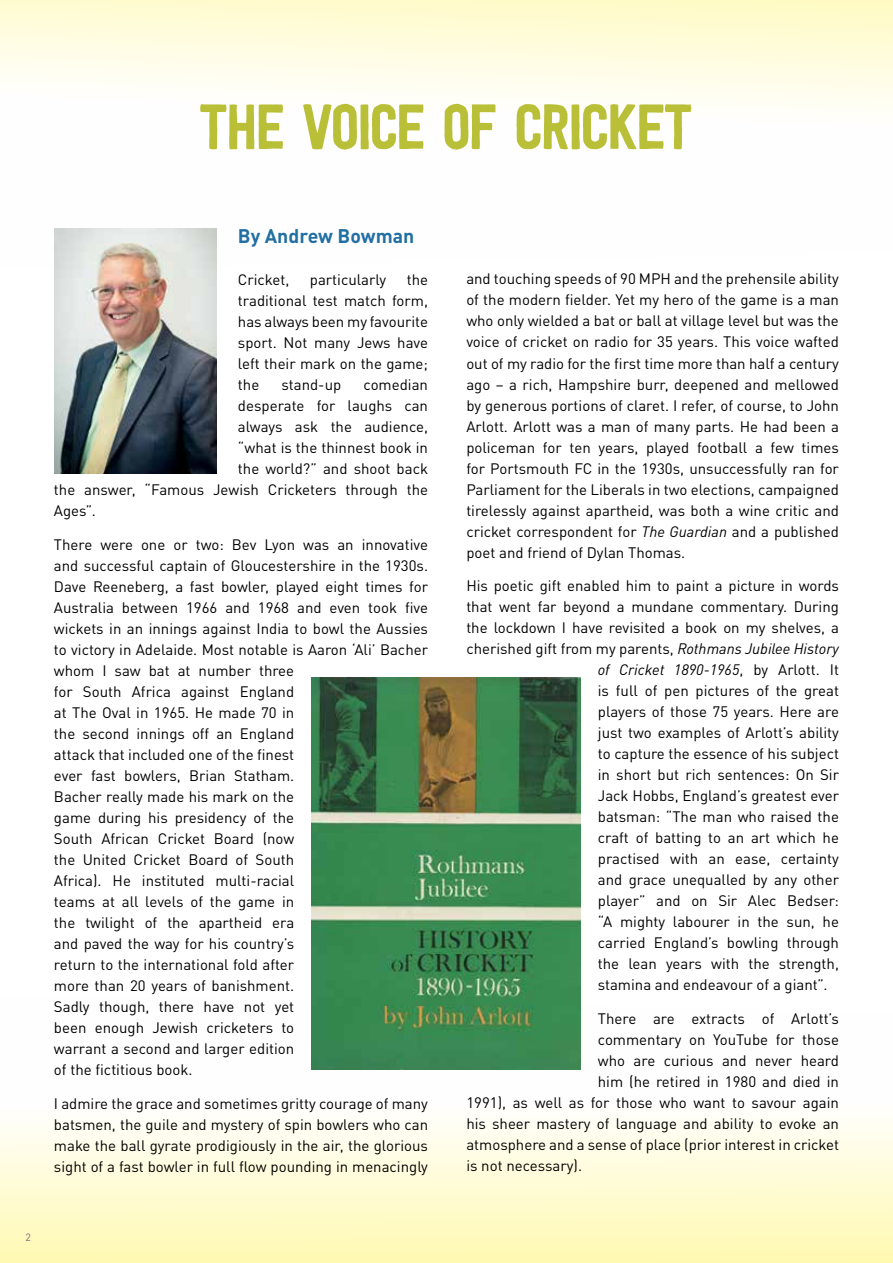
<style>
.page{position:relative;width:893px;height:1263px;background:#fff}
.page>*{position:absolute;margin:0;border:0;box-sizing:border-box;transform-origin:0 0}
.t1{font:63px "Festivo Letters No 1";letter-spacing:-.05em;color:#b9c038}
.t2{font:700 19.5px "DIN Pro";color:#226fa4}
.t3{font:15px/21px "DIN Pro";color:#000;text-align:justify}
.t4{font:italic 15px "DIN Pro";color:#000}
.t5{font:10.5px "DIN Pro";color:#87637a}
.s1{font-style:italic}
.s2{font-style:normal}
</style>
<div class="page">
<svg style="left:0;top:1120px;width:893px;height:143px;background:#fffbd3"></svg>
<svg style="left:0;top:0;width:893px;height:109px"></svg>
<img style="left:54px;top:228px;width:163px;height:245px">
<img style="left:311px;top:678px;width:270px;height:392px">
<h1 class="t1" style="left:198px;top:89px;width:496px">THE VOICE OF CRICKET</h1>
<p class="t5" style="left:26px;top:1229px;width:7px">2</p>
<h2 class="t2" style="left:238px;top:220px;width:178px">By Andrew Bowman</h2>
<p class="t3" style="left:238px;top:268px;width:53px">Cricket,</p>
<p class="t3" style="left:310px;top:268px;width:78px">particularly</p>
<p class="t3" style="left:238px;top:268px;width:192px;text-indent:169px">the traditional test match form, has always been my favourite sport. Not many Jews have left their mark on the game; the</p>
<p class="t3" style="left:282px;top:373px;width:61px">stand-up</p>
<p class="t3" style="left:364px;top:373px;width:66px">comedian</p>
<p class="t3" style="left:238px;top:394px;width:192px">desperate for laughs can</p>
<p class="t3" style="left:238px;top:415px;width:192px">always ask the audience,</p>
<p class="t3" style="left:238px;top:436px;width:192px">“what is the thinnest book in</p>
<p class="t3" style="left:238px;top:457px;width:192px">the world?” and shoot back</p>
<p class="t3" style="left:54px;top:478px;width:376px">the answer, “Famous Jewish Cricketers through the</p>
<p class="t3" style="left:54px;top:499px;width:43px">Ages”.</p>
<p class="t3" style="left:54px;top:532px;width:376px;text-align:left">There were one or two: Bev Lyon was an innovative and successful captain of Gloucestershire in the 1930s.<br>Dave Reeneberg, a fast bowler, played eight times for Australia between 1966 and 1968 and even took five wickets in an innings against India to bowl the Aussies to victory in Adelaide. Most notable is Aaron ‘Ali’ Bacher whom I saw bat at number three<br>for South Africa against England<br>at The Oval in 1965. He made 70 in<br>the second innings off an England<br>attack that included one of the finest<br>ever fast bowlers, Brian Statham.<br>Bacher really made his mark on the<br>game during his presidency of the<br>South African Cricket Board (now<br>the United Cricket Board of South<br>Africa). He instituted multi-racial<br>teams at all levels of the game in<br>the twilight of the apartheid era<br>and paved the way for his country’s<br>return to the international fold after<br>more than 20 years of banishment.<br>Sadly though, there have not yet<br>been enough Jewish cricketers to<br>warrant a second and larger edition<br>of the fictitious book.</p>
<p class="t3" style="left:54px;top:1091px;width:376px">I admire the grace and sometimes gritty courage of many batsmen, the guile and mystery of spin bowlers who can make the ball gyrate prodigiously in the air, the glorious sight of a fast bowler in full flow pounding in menacingly</p>
<p class="t3" style="left:466px;top:267px;width:374px">and touching speeds of 90 MPH and the prehensile ability of the modern fielder. Yet my hero of the game is a man who only wielded a bat or ball at village level but was the voice of cricket on radio for 35 years. This voice wafted out of my radio for the first time more than half a century ago – a rich, Hampshire burr, deepened and mellowed by generous portions of claret. I refer, of course, to John Arlott. Arlott was a man of many parts. He had been a policeman for ten years, played football a few times for Portsmouth FC in the 1930s, unsuccessfully ran for Parliament for the Liberals in two elections, campaigned tirelessly against apartheid, was both a wine critic and cricket correspondent for <span class="s1">The Guardian</span> and a published poet and friend of Dylan Thomas.</p>
<p class="t3" style="left:466px;top:574px;width:374px">His poetic gift enabled him to paint a picture in words</p>
<p class="t3" style="left:466px;top:595px;width:374px">that went far beyond a mundane commentary. During</p>
<p class="t3" style="left:466px;top:616px;width:374px">the lockdown I have revisited a book on my shelves, a</p>
<p class="t3" style="left:466px;top:637px;width:374px">cherished gift from my parents, <span class="s1">Rothmans Jubilee History</span></p>
<p class="t4" style="left:598px;top:658px;width:243px">of Cricket 1890-1965<span class="s2">, by Arlott. It</span></p>
<p class="t3" style="left:598px;top:679px;width:243px">is full of pen pictures of the great</p>
<p class="t3" style="left:598px;top:700px;width:243px">players of those 75 years. Here are</p>
<p class="t3" style="left:598px;top:721px;width:243px">just two examples of Arlott’s ability</p>
<p class="t3" style="left:598px;top:742px;width:243px">to capture the essence of his subject</p>
<p class="t3" style="left:598px;top:763px;width:243px">in short but rich sentences: On Sir</p>
<p class="t3" style="left:598px;top:784px;width:243px">Jack Hobbs, England’s greatest ever</p>
<p class="t3" style="left:598px;top:805px;width:243px">batsman: “The man who raised the</p>
<p class="t3" style="left:598px;top:826px;width:243px">craft of batting to an art which he</p>
<p class="t3" style="left:598px;top:847px;width:243px">practised with an ease, certainty</p>
<p class="t3" style="left:598px;top:868px;width:243px">and grace unequalled by any other</p>
<p class="t3" style="left:598px;top:889px;width:243px">player” and on Sir Alec Bedser:</p>
<p class="t3" style="left:598px;top:910px;width:243px">“A mighty labourer in the sun, he</p>
<p class="t3" style="left:598px;top:931px;width:243px">carried England’s bowling through</p>
<p class="t3" style="left:598px;top:952px;width:243px">the lean years with the strength,</p>
<p class="t3" style="left:598px;top:973px;width:231px">stamina and endeavour of a giant”.</p>
<p class="t3" style="left:598px;top:1007px;width:243px">There are extracts of Arlott’s</p>
<p class="t3" style="left:598px;top:1028px;width:243px">commentary on YouTube for those</p>
<p class="t3" style="left:598px;top:1049px;width:243px">who are curious and never heard</p>
<p class="t3" style="left:598px;top:1070px;width:243px">him (he retired in 1980 and died in</p>
<p class="t3" style="left:466px;top:1091px;width:374px">1991), as well as for those who want to savour again</p>
<p class="t3" style="left:466px;top:1112px;width:374px">his sheer mastery of language and ability to evoke an</p>
<p class="t3" style="left:466px;top:1133px;width:374px">atmosphere and a sense of place (prior interest in cricket</p>
<p class="t3" style="left:466px;top:1154px;width:117px">is not necessary).</p>
</div>
